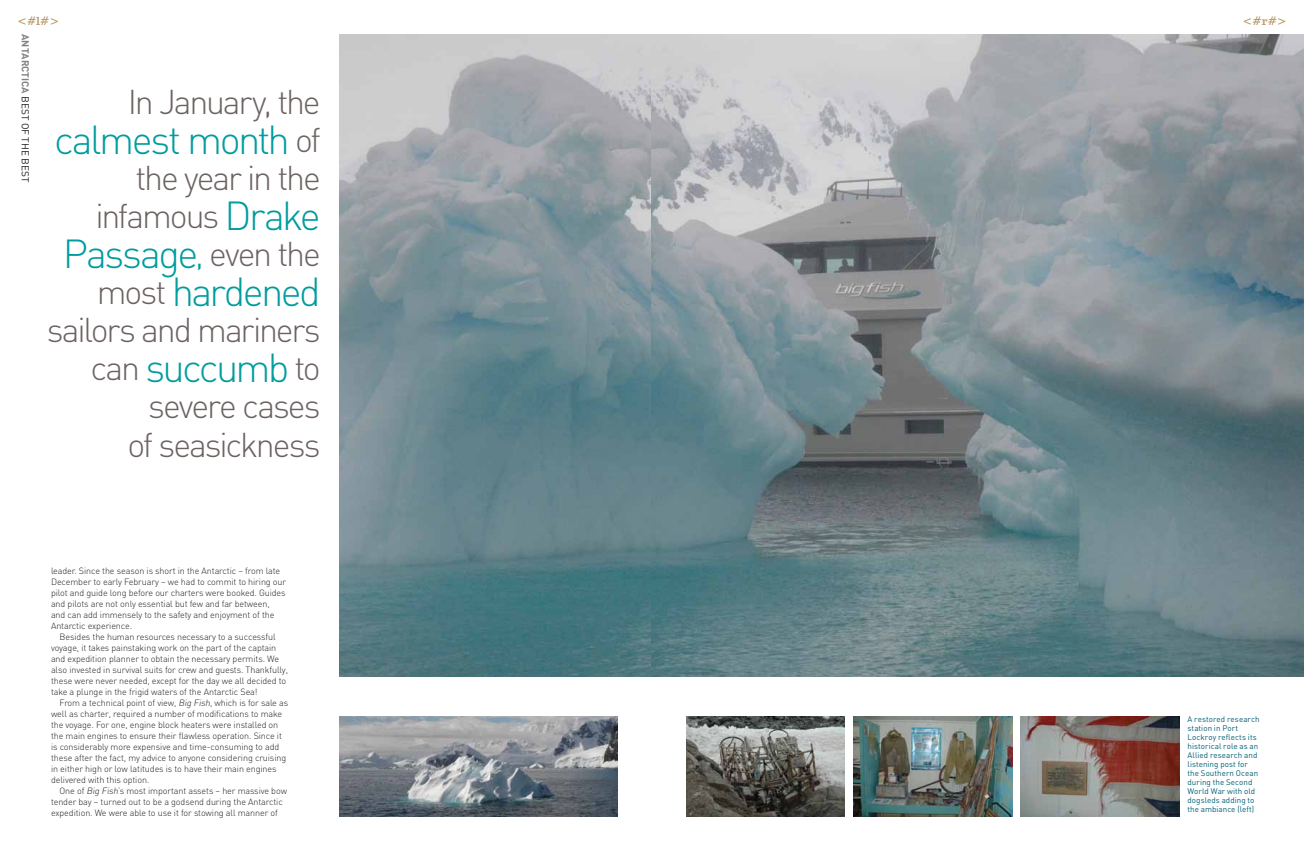
<style>
.page{position:relative;width:1304px;height:851px;background:#fff}
.page>*{position:absolute;margin:0;border:0;box-sizing:border-box;transform-origin:0 0}
.t1{font:300 40px/38px "DIN";letter-spacing:-.065em;color:#009c9e;text-align:right}
.t2{font:300 34px/38px "DIN";letter-spacing:-.065em;color:#6d6262;text-align:right}
.t3{font:12px "Clarendon BT";color:#bc9b6a}
.t4{font:10px "DIN";color:#221f20}
.t5{font:300 9px/11px "DIN";letter-spacing:-.01em;color:#221f20}
.t6{font:8px/9px "DIN";letter-spacing:.005em;color:#006076}
.s1{font-weight:700;color:#808285}
.s2{font-size:34px;color:#6d6262}
.s3{font-size:40px;color:#009c9e}
.s4{font-size:34px}
.s5{font-style:italic}
</style>
<div class="page">
<img style="left:340px;top:716px;width:278px;height:100px">
<img style="left:339px;top:34px;width:313px;height:642px">
<svg style="left:652px;top:34px;width:651px;height:642px;background:#809095"></svg>
<img style="left:686px;top:716px;width:159px;height:100px">
<img style="left:853px;top:716px;width:159px;height:100px">
<img style="left:1020px;top:716px;width:159px;height:100px">
<h3 class="t3" style="left:17px;top:14px;width:44px">&lt;#l#&gt;</h3>
<h3 class="t3" style="left:1243px;top:13px;width:46px">&lt;#r#&gt;</h3>
<p class="t4" style="left:32px;top:34px;width:150px;rotate:90deg"><span class="s1">ANTARCTICA</span> BEST OF THE BEST</p>
<h2 class="t2" style="left:128px;top:83px;width:194px">In January, the</h2>
<h1 class="t1" style="left:54px;top:120px;width:268px">calmest month <span class="s2">of</span></h1>
<h2 class="t2" style="left:96px;top:159px;width:227px">the year in the infamous <span class="s3">Drake</span></h2>
<h1 class="t1" style="left:63px;top:234px;width:259px">Passage<span class="s4">,</span> <span class="s2">even the most</span> hardened</h1>
<h2 class="t2" style="left:47px;top:311px;width:276px">sailors and mariners</h2>
<h1 class="t1" style="left:90px;top:348px;width:232px"><span class="s2">can</span> succumb <span class="s2">to</span></h1>
<h2 class="t2" style="left:127px;top:387px;width:195px">severe cases of seasickness</h2>
<p class="t5" style="left:51px;top:565px;width:237px">leader. Since the season is short in the Antarctic – from late December to early February – we had to commit to hiring our pilot and guide long before our charters were booked. Guides and pilots are not only essential but few and far between, and can add immensely to the safety and enjoyment of the Antarctic experience.</p>
<p class="t5" style="left:51px;top:631px;width:239px;text-indent:9px">Besides the human resources necessary to a successful voyage, it takes painstaking work on the part of the captain and expedition planner to obtain the necessary permits. We also invested in survival suits for crew and guests. Thankfully, these were never needed, except for the day we all decided to take a plunge in the frigid waters of the Antarctic Sea!</p>
<p class="t5" style="left:51px;top:697px;width:239px;text-indent:9px">From a technical point of view, <span class="s5">Big Fish</span>, which is for sale as well as charter, required a number of modifications to make the voyage. For one, engine block heaters were installed on the main engines to ensure their flawless operation. Since it is considerably more expensive and time-consuming to add these after the fact, my advice to anyone considering cruising in either high or low latitudes is to have their main engines delivered with this option.</p>
<p class="t5" style="left:51px;top:785px;width:238px;text-indent:9px">One of <span class="s5">Big Fish</span>’s most important assets – her massive bow tender bay – turned out to be a godsend during the Antarctic expedition. We were able to use it for stowing all manner of</p>
<p class="t6" style="left:1187px;top:714px;width:73px">A restored research station in Port<br>Lockroy reflects its historical role as an<br>Allied research and listening post for the Southern Ocean during the Second<br>World War with old dogsleds adding to the ambiance (left)</p>
</div>
